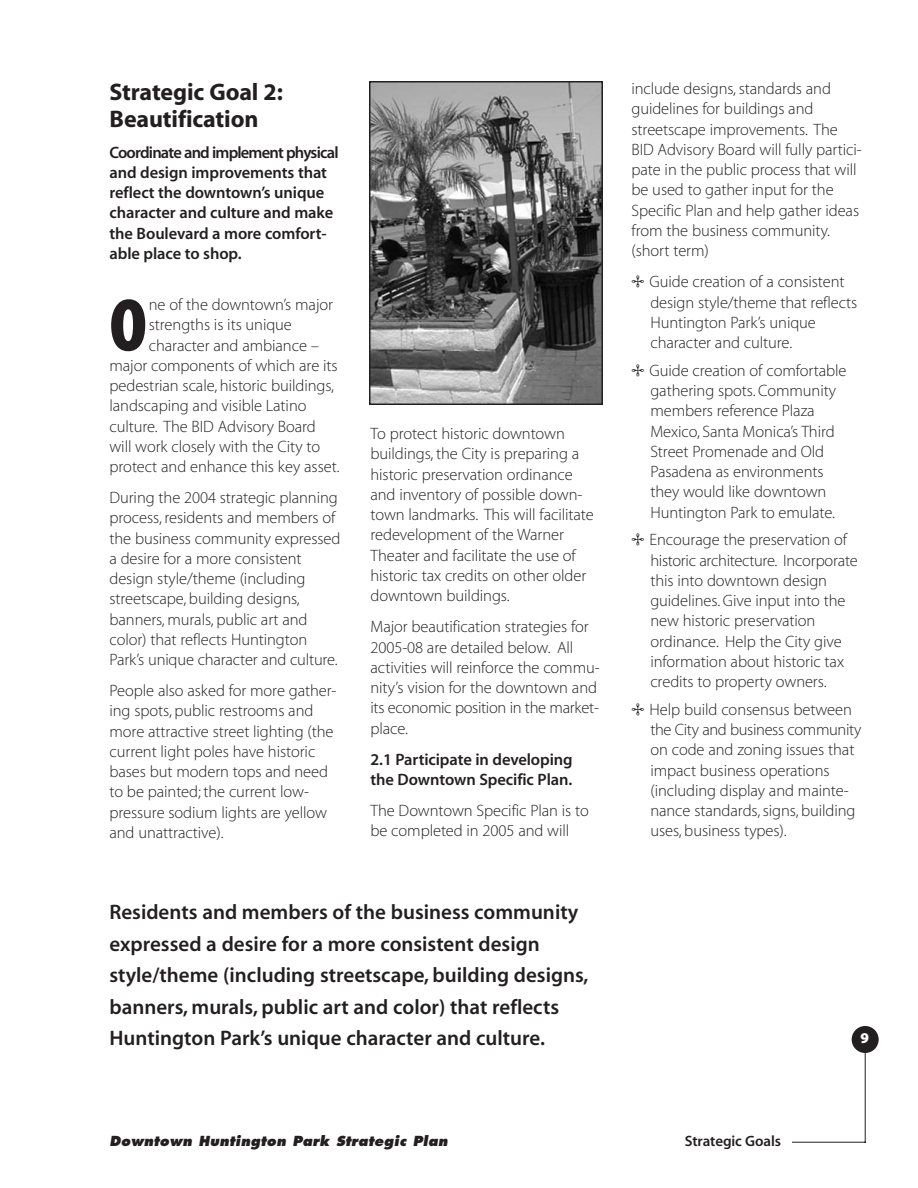
<style>
.page{position:relative;width:918px;height:1188px;background:#fff}
.page>*{position:absolute;margin:0;border:0;box-sizing:border-box;transform-origin:0 0}
.t1{font:75.45px "Myriad MM 830 300";color:#231f20}
.t2{font:24px/27px "Myriad MM 700 600";letter-spacing:-.005em;color:#231f20}
.t3{font:21px/31.5px "Myriad MM 565 600";color:#231f20}
.t4{font:16.5px/20.2px "Myriad MM 215 600";letter-spacing:-.005em;color:#231f20}
.t5{font:16.5px/20.2px "Myriad MM 565 600";letter-spacing:-.005em;color:#231f20}
.t6{font:15px "Myriad MM 565 600";letter-spacing:-.005em;color:#231f20}
.t7{font:15px "Myriad MM 830 600";color:#fff}
.t8{font:italic 800 13.5px "Futura";letter-spacing:.015em;color:#231f20}
</style>
<div class="page">
<hr style="left:792px;top:1142px;width:74px;height:1px;background:#231f20">
<hr style="left:865px;top:1053px;width:1px;height:90px;background:#231f20">
<div style="left:852px;top:1026px;width:27px;height:27px;background:#231f20;border-radius:50%"></div>
<img style="left:372px;top:84px;width:228px;height:318px">
<div style="left:369px;top:81px;width:234px;height:324px;border:2px solid #231f20"></div>
<h2 class="t2" style="left:110px;top:80px;width:175px">Strategic Goal 2:<br>Beautification</h2>
<p class="t5" style="left:110px;top:144px;width:231px">Coordinate and implement physical and design improvements that reflect the downtown’s unique character and culture and make the Boulevard a more comfort&shy;able place to shop.</p>
<h1 class="t1" style="left:110px;top:297px;width:39px">O</h1>
<p class="t4" style="left:149px;top:296px;width:186px">ne of the downtown’s major</p>
<p class="t4" style="left:149px;top:316px;width:145px">strengths is its unique</p>
<p class="t4" style="left:149px;top:337px;width:172px">character and ambiance –</p>
<p class="t4" style="left:109px;top:357px;width:230px">major components of which are its</p>
<p class="t4" style="left:109px;top:377px;width:226px">pedestrian scale, historic buildings,</p>
<p class="t4" style="left:109px;top:397px;width:199px">landscaping and visible Latino</p>
<p class="t4" style="left:109px;top:418px;width:208px">culture. The BID Advisory Board</p>
<p class="t4" style="left:109px;top:438px;width:212px">will work closely with the City to</p>
<p class="t4" style="left:109px;top:458px;width:232px">protect and enhance this key asset.</p>
<p class="t4" style="left:109px;top:489px;width:232px">During the 2004 strategic planning process, residents and members of the business community expressed a desire for a more consistent design style/theme (including streetscape, building designs, banners, murals, public art and color) that reflects Huntington Park’s unique character and culture.</p>
<p class="t4" style="left:109px;top:682px;width:229px">People also asked for more gather&shy;ing spots, public restrooms and more attractive street lighting (the current light poles have historic bases but modern tops and need to be painted; the current low&shy;pressure sodium lights are yellow and unattractive).</p>
<p class="t4" style="left:370px;top:425px;width:225px">To protect historic downtown buildings, the City is preparing a historic preservation ordinance and inventory of possible down&shy;town landmarks. This will facilitate redevelopment of the Warner<br>Theater and facilitate the use of historic tax credits on other older downtown buildings.</p>
<p class="t4" style="left:370px;top:618px;width:231px">Major beautification strategies for<br>2005-08 are detailed below. All activities will reinforce the commu&shy;nity’s vision for the downtown and its economic position in the market&shy;place.</p>
<p class="t5" style="left:370px;top:750px;width:204px">2.1 Participate in developing the Downtown Specific Plan.</p>
<p class="t4" style="left:370px;top:802px;width:220px">The Downtown Specific Plan is to be completed in 2005 and will</p>
<p class="t3" style="left:110px;top:898px;width:480px">Residents and members of the business community expressed a desire for a more consistent design style/theme (including streetscape, building designs, banners, murals, public art and color) that reflects Huntington Park’s unique character and culture.</p>
<p class="t4" style="left:632px;top:80px;width:232px">include designs, standards and guidelines for buildings and streetscape improvements. The<br>BID Advisory Board will fully partici&shy;pate in the public process that will be used to gather input for the<br>Specific Plan and help gather ideas from the business community. (short term)</p>
<p class="t4" style="left:650px;top:273px;width:208px;text-indent:-19px">✢ Guide creation of a consistent design style/theme that reflects<br>Huntington Park’s unique character and culture.</p>
<p class="t4" style="left:650px;top:362px;width:198px;text-indent:-19px">✢ Guide creation of comfortable gathering spots. Community members reference Plaza<br>Mexico, Santa Monica’s Third<br>Street Promenade and Old<br>Pasadena as environments they would like downtown<br>Huntington Park to emulate.</p>
<p class="t4" style="left:650px;top:531px;width:209px;text-indent:-19px">✢ Encourage the preservation of historic architecture. Incorporate this into downtown design guidelines. Give input into the new historic preservation ordinance. Help the City give information about historic tax credits to property owners.</p>
<p class="t4" style="left:650px;top:701px;width:212px;text-indent:-19px">✢ Help build consensus between the City and business community on code and zoning issues that impact business operations (including display and mainte&shy;nance standards, signs, building uses, business types).</p>
<p class="t7" style="left:861px;top:1033px;width:10px">9</p>
<p class="t8" style="left:110px;top:1135px;width:340px">Downtown Huntington Park Strategic Plan</p>
<p class="t6" style="left:685px;top:1135px;width:98px">Strategic Goals</p>
</div>
